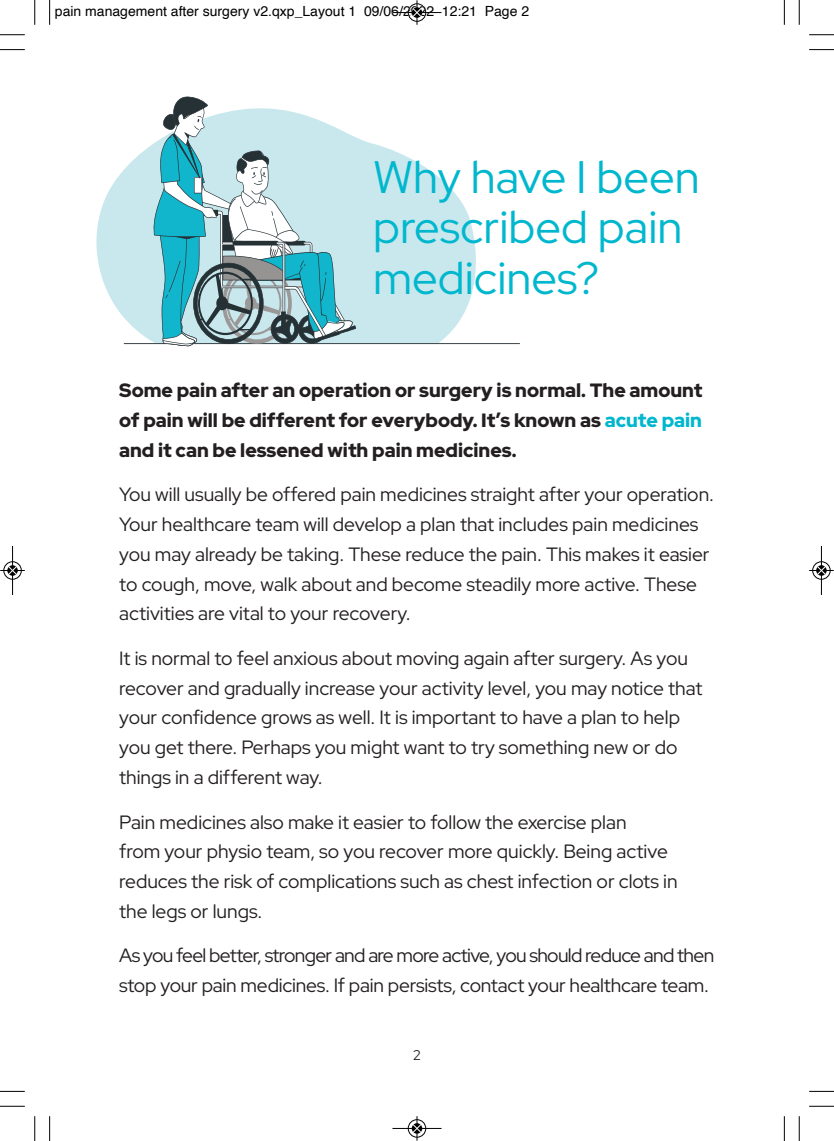
<style>
.page{position:relative;width:834px;height:1141px;background:#fff}
.page>*{position:absolute;margin:0;border:0;box-sizing:border-box;transform-origin:0 0}
.t1{font:45.5px/50.8px "Red Hat Display";color:#00b7ce}
.t2{font:19.25px/29.8px "Red Hat Display";color:#231f20}
.t3{font:900 19.25px/29.8px "Red Hat Display";color:#231f20;text-align:justify}
.t4{font:19.25px/29.8px "Red Hat Display";letter-spacing:-.025em;color:#231f20}
.t5{font:14px "Helvetica";color:#000}
.t6{font:14px "Red Hat Display";color:#231f20}
.s1{color:#00b7ce}
</style>
<div class="page">
<svg style="left:96px;top:137px;width:380px;height:206px;fill:#c8e8ed"></svg>
<hr style="left:124px;top:343px;width:396px;height:1px;background:#263136">
<svg style="left:152px;top:97px;width:204px;height:249px"></svg>
<svg style="left:49px;top:0;width:1px;height:25px"></svg>
<svg style="left:0;top:49px;width:25px;height:1px"></svg>
<svg style="left:783px;top:0;width:1px;height:25px"></svg>
<svg style="left:809px;top:49px;width:24px;height:1px"></svg>
<svg style="left:49px;top:1116px;width:1px;height:25px"></svg>
<svg style="left:0;top:1091px;width:25px;height:1px"></svg>
<svg style="left:783px;top:1116px;width:1px;height:25px"></svg>
<svg style="left:809px;top:1091px;width:24px;height:1px"></svg>
<svg style="left:34px;top:0;width:1px;height:25px"></svg>
<svg style="left:0;top:34px;width:25px;height:1px"></svg>
<svg style="left:798px;top:0;width:1px;height:25px"></svg>
<svg style="left:809px;top:34px;width:24px;height:1px"></svg>
<svg style="left:34px;top:1116px;width:1px;height:25px"></svg>
<svg style="left:0;top:1106px;width:25px;height:1px"></svg>
<svg style="left:798px;top:1116px;width:1px;height:25px"></svg>
<svg style="left:809px;top:1106px;width:24px;height:1px"></svg>
<div style="left:407px;top:3px;width:19px;height:19px;border:1px solid #fff;border-radius:50%"></div>
<hr style="left:392px;top:12px;width:49px;height:1px;background:#000">
<div style="left:408px;top:4px;width:18px;height:18px;border:1px solid #000;border-radius:50%"></div>
<svg style="left:412px;top:0;width:9px;height:25px"></svg>
<div style="left:407px;top:1119px;width:19px;height:19px;border:1px solid #fff;border-radius:50%"></div>
<hr style="left:392px;top:1128px;width:49px;height:1px;background:#000">
<div style="left:408px;top:1119px;width:18px;height:18px;border:1px solid #000;border-radius:50%"></div>
<svg style="left:412px;top:1116px;width:9px;height:25px"></svg>
<div style="left:3px;top:561px;width:19px;height:19px;border:1px solid #fff;border-radius:50%"></div>
<hr style="left:12px;top:546px;width:1px;height:49px;background:#000">
<div style="left:4px;top:562px;width:18px;height:17px;border:1px solid #000;border-radius:50%"></div>
<svg style="left:0;top:566px;width:25px;height:9px"></svg>
<div style="left:812px;top:561px;width:18px;height:19px;border:1px solid #fff;border-radius:50%"></div>
<hr style="left:821px;top:546px;width:1px;height:49px;background:#000">
<div style="left:812px;top:562px;width:18px;height:17px;border:1px solid #000;border-radius:50%"></div>
<svg style="left:809px;top:566px;width:24px;height:9px"></svg>
<p class="t5" style="left:55px;top:5px;width:475px">pain management after surgery v2.qxp_Layout 1 09/06/2022 12:21 Page 2</p>
<h1 class="t1" style="left:373px;top:151px;width:328px">Why have I been prescribed pain medicines?</h1>
<p class="t3" style="left:119px;top:375px;width:584px">Some pain after an operation or surgery is normal. The amount of pain will be different for everybody. It’s known as <span class="s1">acute pain </span>and it can be lessened with pain medicines.</p>
<p class="t2" style="left:119px;top:480px;width:596px">You will usually be offered pain medicines straight after your operation.<br>Your healthcare team will develop a plan that includes pain medicines you may already be taking. These reduce the pain. This makes it easier to cough, move, walk about and become steadily more active. These activities are vital to your recovery.</p>
<p class="t2" style="left:119px;top:643px;width:584px">It is normal to feel anxious about moving again after surgery. As you recover and gradually increase your activity level, you may notice that your confidence grows as well. It is important to have a plan to help you get there. Perhaps you might want to try something new or do things in a different way.</p>
<p class="t2" style="left:119px;top:807px;width:560px">Pain medicines also make it easier to follow the exercise plan<br>from your physio team, so you recover more quickly. Being active reduces the risk of complications such as chest infection or clots in the legs or lungs.</p>
<p class="t4" style="left:119px;top:941px;width:596px">As you feel better, stronger and are more active, you should reduce and then stop your pain medicines. If pain persists, contact your healthcare team.</p>
<p class="t6" style="left:413px;top:1046px;width:9px">2</p>
</div>
